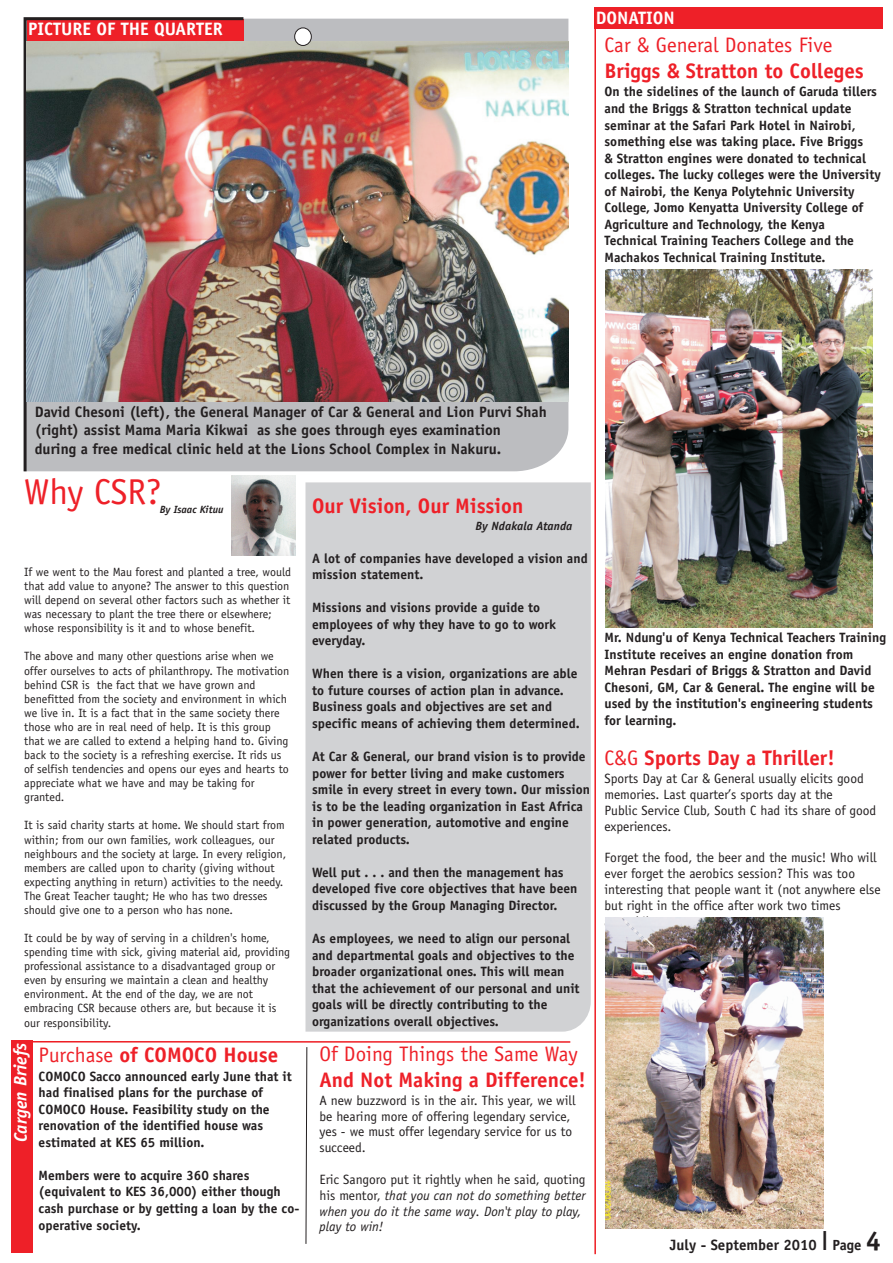
<style>
.page{position:relative;width:893px;height:1263px;background:#fff}
.page>*{position:absolute;margin:0;border:0;box-sizing:border-box;transform-origin:0 0}
.t1{font:36px "Officina Sans Std";color:#ee2028}
.t2{font:700 21px "Officina Sans Std";color:#ee2028}
.t3{font:21px "Officina Sans Std";color:#ee2028}
.t4{font:700 18px "Officina Sans Std";color:#fff}
.t5{font:italic 700 18px "Officina Sans Std";letter-spacing:-.005em;color:#fff}
.t6{font:700 15px/18.3px "Officina Sans Std";color:#231f20}
.t7{font:700 13.5px/16.5px "Officina Sans Std";color:#231f20}
.t8{font:13.5px/15.9px "Officina Sans Std";color:#231f20}
.t9{font:italic 13.5px/15.8px "Officina Sans Std";color:#231f20}
.t10{font:12px/14.1px "Officina Sans Std";color:#231f20}
.t11{font:italic 700 12px "Officina Sans Std";color:#231f20}
.t12{font:italic 700 10.5px "Officina Sans Std";color:#231f20}
.s1{font-weight:400}
.s2{font-style:normal}
.s3{font-family:"Arial";font-weight:400;font-size:26.55px}
.s4{font-size:14.7px}
.s5{font-size:27px}
</style>
<div class="page">
<div style="left:305px;top:482px;width:286px;height:550px;background:#d1d2d4"></div>
<div style="left:595px;top:7px;width:288px;height:22px;background:#ee2028"></div>
<hr style="left:594px;top:13px;width:2px;height:1241px;background:#ee1d23">
<hr style="left:18px;top:1041px;width:552px;height:2px;background:#ee1d23">
<div style="left:11px;top:1040px;width:21px;height:213px;background:#ee2028"></div>
<svg style="left:305px;top:1047px;width:3px;height:197px"></svg>
<div style="left:246px;top:19px;width:322px;height:452px;background:#bcbdc0"></div>
<svg style="left:23px;top:17px;width:223px;height:455px;background:#bb9195"></svg>
<img style="left:232px;top:475px;width:64px;height:80px">
<img style="left:605px;top:270px;width:268px;height:357px">
<img style="left:26px;top:41px;width:542px;height:361px">
<div style="left:294px;top:28px;width:17px;height:18px;background:#fff;border:1px solid #231f20;border-radius:50%"></div>
<img style="left:605px;top:917px;width:218px;height:311px">
<h3 class="t4" style="left:28px;top:22px;width:196px">PICTURE OF THE QUARTER</h3>
<h3 class="t4" style="left:596px;top:11px;width:81px">DONATION</h3>
<h2 class="t3" style="left:605px;top:37px;width:229px">Car &amp; General Donates Five</h2>
<h2 class="t2" style="left:605px;top:63px;width:261px">Briggs &amp; Stratton to Colleges</h2>
<p class="t7" style="left:605px;top:85px;width:278px">On the sidelines of the launch of Garuda tillers and the Briggs &amp; Stratton technical update seminar at the Safari Park Hotel in Nairobi, something else was taking place. Five Briggs<br>&amp; Stratton engines were donated to technical colleges. The lucky colleges were the University of Nairobi, the Kenya Polytehnic University College, Jomo Kenyatta University College of Agriculture and Technology, the Kenya Technical Training Teachers College and the Machakos Technical Training Institute.</p>
<p class="t6" style="left:35px;top:404px;width:513px">David Chesoni (left), the General Manager of Car &amp; General and Lion Purvi Shah (right) assist Mama Maria Kikwai as she goes through eyes examination<br>during a free medical clinic held at the Lions School Complex in Nakuru.</p>
<h1 class="t1" style="left:24px;top:478px;width:139px">Why CSR?</h1>
<p class="t12" style="left:160px;top:505px;width:65px">By Isaac Kituu</p>
<p class="t10" style="left:24px;top:566px;width:268px">If we went to the Mau forest and planted a tree, would that add value to anyone? The answer to this question will depend on several other factors such as whether it was necessary to plant the tree there or elsewhere; whose responsibility is it and to whose benefit.</p>
<p class="t10" style="left:24px;top:651px;width:267px">The above and many other questions arise when we offer ourselves to acts of philanthropy. The motivation behind CSR is the fact that we have grown and benefitted from the society and environment in which we live in. It is a fact that in the same society there those who are in real need of help. It is this group that we are called to extend a helping hand to. Giving back to the society is a refreshing exercise. It rids us of selfish tendencies and opens our eyes and hearts to appreciate what we have and may be taking for granted.</p>
<p class="t10" style="left:24px;top:820px;width:264px">It is said charity starts at home. We should start from within; from our own families, work colleagues, our neighbours and the society at large. In every religion, members are called upon to charity (giving without expecting anything in return) activities to the needy.<br>The Great Teacher taught; He who has two dresses should give one to a person who has none.</p>
<p class="t10" style="left:24px;top:932px;width:267px">It could be by way of serving in a children's home, spending time with sick, giving material aid, providing professional assistance to a disadvantaged group or even by ensuring we maintain a clean and healthy environment. At the end of the day, we are not embracing CSR because others are, but because it is our responsibility.</p>
<h3 class="t5" style="left:14px;top:1133px;width:93px;rotate:-90deg">a enB efs</h3>
<h2 class="t2" style="left:39px;top:1047px;width:241px"><span class="s1">Purchase</span> of COMOCO House</h2>
<h3 class="t5" style="left:13px;top:1076px;width:13px;rotate:-90deg">ri</h3>
<p class="t7" style="left:39px;top:1069px;width:255px">COMOCO Sacco announced early June that it had finalised plans for the purchase of COMOCO House. Feasibility study on the renovation of the identified house was estimated at KES 65 million.</p>
<p class="t7" style="left:39px;top:1169px;width:262px">Members were to acquire 360 shares (equivalent to KES 36,000) either though cash purchase or by getting a loan by the co&shy;operative society.</p>
<h3 class="t5" style="left:14px;top:1142px;width:35px;rotate:-90deg">C rg</h3>
<h2 class="t2" style="left:312px;top:498px;width:213px">Our Vision, Our Mission</h2>
<p class="t11" style="left:476px;top:521px;width:98px">By Ndakala Atanda</p>
<p class="t7" style="left:312px;top:551px;width:277px">A lot of companies have developed a vision and mission statement.</p>
<p class="t7" style="left:312px;top:601px;width:246px">Missions and visions provide a guide to employees of why they have to go to work everyday.</p>
<p class="t7" style="left:312px;top:667px;width:269px">When there is a vision, organizations are able to future courses of action plan in advance.<br>Business goals and objectives are set and specific means of achieving them determined.</p>
<p class="t7" style="left:312px;top:750px;width:279px">At Car &amp; General, our brand vision is to provide power for better living and make customers smile in every street in every town. Our mission is to be the leading organization in East Africa in power generation, automotive and engine related products.</p>
<p class="t7" style="left:312px;top:866px;width:267px">Well put . . . and then the management has developed five core objectives that have been discussed by the Group Managing Director.</p>
<p class="t7" style="left:312px;top:932px;width:269px">As employees, we need to align our personal and departmental goals and objectives to the broader organizational ones. This will mean that the achievement of our personal and unit goals will be directly contributing to the organizations overall objectives.</p>
<h2 class="t3" style="left:319px;top:1046px;width:260px">Of Doing Things the Same Way</h2>
<h2 class="t2" style="left:319px;top:1072px;width:268px">And Not Making a Difference!</h2>
<p class="t8" style="left:319px;top:1094px;width:258px">A new buzzword is in the air. This year, we will be hearing more of offering legendary service, yes - we must offer legendary service for us to succeed.</p>
<p class="t9" style="left:319px;top:1173px;width:268px"><span class="s2">Eric Sangoro put it rightly when he said, quoting his mentor,</span> that you can not do something better when you do it the same way. Don't play to play, play to win!</p>
<p class="t7" style="left:605px;top:631px;width:283px">Mr. Ndung'u of Kenya Technical Teachers Training Institute receives an engine donation from Mehran Pesdari of Briggs &amp; Stratton and David Chesoni, GM, Car &amp; General. The engine will be used by the institution's engineering students for learning.</p>
<h2 class="t2" style="left:605px;top:750px;width:232px"><span class="s1">C&amp;G</span> Sports Day a Thriller!</h2>
<p class="t8" style="left:605px;top:772px;width:273px">Sports Day at Car &amp; General usually elicits good memories. Last quarter’s sports day at the<br>Public Service Club, South C had its share of good experiences.</p>
<p class="t8" style="left:605px;top:851px;width:278px">Forget the food, the beer and the music! Who will ever forget the aerobics session? This was too interesting that people want it (not anywhere else but right in the office after work two times</p>
<p class="t6" style="left:670px;top:1238px;width:213px">July - September 2010 <span class="s3">I</span> <span class="s4">Page</span> <span class="s5">4</span></p>
</div>
